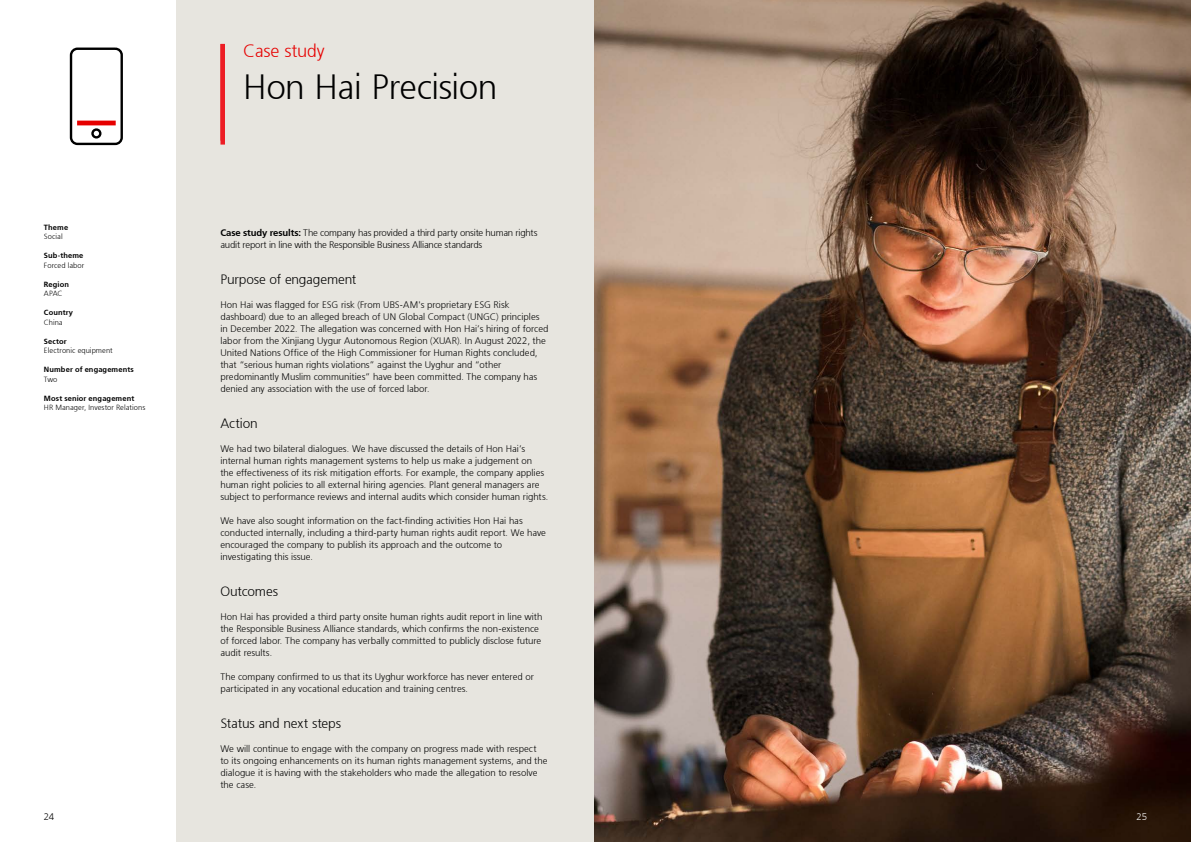
<style>
.page{position:relative;width:1191px;height:842px;background:#fff}
.page>*{position:absolute;margin:0;border:0;box-sizing:border-box;transform-origin:0 0}
.UBS_Title_60{font:300 35px "Frutiger 45";letter-spacing:-.015em;color:#000}
.UBS_Title_60-2{font:300 18px "Frutiger 45";letter-spacing:-.01em;color:#e60000}
.UBS_Subheadline_13_5_grid{font:300 13.5px "Frutiger 45";letter-spacing:-.01em;color:#000}
.UBS_Copy_text_9_5_grid{font:300 9.5px/12px "Frutiger 45";color:#000}
.UBS_Copy_text_9_5_grid-2{font:300 9.5px/12px "Frutiger 45";letter-spacing:-.02em;color:#000}
.UBS_Page_number_right_9_5{font:300 9.5px "Frutiger 45";color:#fff}
.UBS_Caption_7_5{font:300 7.5px/9.5px "Frutiger 45";letter-spacing:.01em;color:#000}
.UBS_Caption_7_5-2{font:300 7.5px/9.5px "Frutiger 45";letter-spacing:.015em;color:#000}
.s1{font-style:inherit}
</style>
<div class="page">
<div style="left:177px;top:0;width:427px;height:842px;background:#e7e5df"></div>
<img style="left:595px;top:0;width:596px;height:842px">
<div style="left:70px;top:48px;width:53px;height:97px;border:2px solid #000;border-radius:6px"></div>
<hr style="left:77px;top:121px;width:39px;height:4px;background:#e60000">
<div style="left:91px;top:128px;width:10px;height:11px;border:2px solid #000;border-radius:50%"></div>
<div style="left:220px;top:44px;width:5px;height:101px;background:#ed1d24"></div>
<p class="UBS_Caption_7_5-2" style="left:44px;top:222px;width:26px">Theme</p>
<p class="UBS_Caption_7_5" style="left:44px;top:232px;width:20px">Social</p>
<p class="UBS_Caption_7_5-2" style="left:44px;top:251px;width:41px">Sub-theme</p>
<p class="UBS_Caption_7_5" style="left:44px;top:260px;width:42px">Forced labor</p>
<p class="UBS_Caption_7_5-2" style="left:44px;top:279px;width:27px">Region<br><span class="s1">APAC</span></p>
<p class="UBS_Caption_7_5-2" style="left:44px;top:308px;width:31px">Country</p>
<p class="UBS_Caption_7_5" style="left:44px;top:317px;width:20px">China</p>
<p class="UBS_Caption_7_5" style="left:44px;top:336px;width:70px"><span class="s1">Sector<br></span>Electronic equipment</p>
<p class="UBS_Caption_7_5-2" style="left:44px;top:365px;width:91px">Number of engagements</p>
<p class="UBS_Caption_7_5" style="left:44px;top:374px;width:15px">Two</p>
<p class="UBS_Caption_7_5" style="left:44px;top:393px;width:103px"><span class="s1">Most senior engagement<br></span>HR Manager, Investor Relations</p>
<p class="UBS_Title_60-2" style="left:243px;top:40px;width:83px">Case study</p>
<p class="UBS_Title_60" style="left:243px;top:66px;width:255px">Hon Hai Precision</p>
<p class="UBS_Copy_text_9_5_grid-2" style="left:220px;top:227px;width:318px"><span class="s1">Case study results:</span> The company has provided a third party onsite human rights audit report in line with the Responsible Business Alliance standards</p>
<p class="UBS_Subheadline_13_5_grid" style="left:220px;top:272px;width:137px">Purpose of engagement</p>
<p class="UBS_Copy_text_9_5_grid" style="left:220px;top:299px;width:329px">Hon Hai was flagged for ESG risk (From UBS-AM's proprietary ESG Risk dashboard) due to an alleged breach of UN Global Compact (UNGC) principles in December 2022. The allegation was concerned with Hon Hai’s hiring of forced labor from the Xinjiang Uygur Autonomous Region (XUAR). In August 2022, the United Nations Office of the High Commissioner for Human Rights concluded, that “serious human rights violations” against the Uyghur and “other predominantly Muslim communities” have been committed. The company has denied any association with the use of forced labor.</p>
<p class="UBS_Subheadline_13_5_grid" style="left:220px;top:416px;width:39px">Action</p>
<p class="UBS_Copy_text_9_5_grid" style="left:220px;top:443px;width:329px">We had two bilateral dialogues. We have discussed the details of Hon Hai’s internal human rights management systems to help us make a judgement on<br>the effectiveness of its risk mitigation efforts. For example, the company applies human right policies to all external hiring agencies. Plant general managers are subject to performance reviews and internal audits which consider human rights.</p>
<p class="UBS_Copy_text_9_5_grid" style="left:220px;top:515px;width:327px">We have also sought information on the fact-finding activities Hon Hai has conducted internally, including a third-party human rights audit report. We have encouraged the company to publish its approach and the outcome to investigating this issue.</p>
<p class="UBS_Subheadline_13_5_grid" style="left:220px;top:584px;width:59px">Outcomes</p>
<p class="UBS_Copy_text_9_5_grid" style="left:220px;top:611px;width:323px">Hon Hai has provided a third party onsite human rights audit report in line with the Responsible Business Alliance standards, which confirms the non-existence of forced labor. The company has verbally committed to publicly disclose future audit results.</p>
<p class="UBS_Copy_text_9_5_grid" style="left:220px;top:671px;width:315px">The company confirmed to us that its Uyghur workforce has never entered or participated in any vocational education and training centres.</p>
<p class="UBS_Subheadline_13_5_grid" style="left:220px;top:716px;width:122px">Status and next steps</p>
<p class="UBS_Copy_text_9_5_grid" style="left:220px;top:743px;width:328px">We will continue to engage with the company on progress made with respect<br>to its ongoing enhancements on its human rights management systems, and the dialogue it is having with the stakeholders who made the allegation to resolve the case.</p>
<p class="UBS_Copy_text_9_5_grid" style="left:44px;top:811px;width:12px">24</p>
<p class="UBS_Page_number_right_9_5" style="left:1136px;top:811px;width:12px">25</p>
</div>
